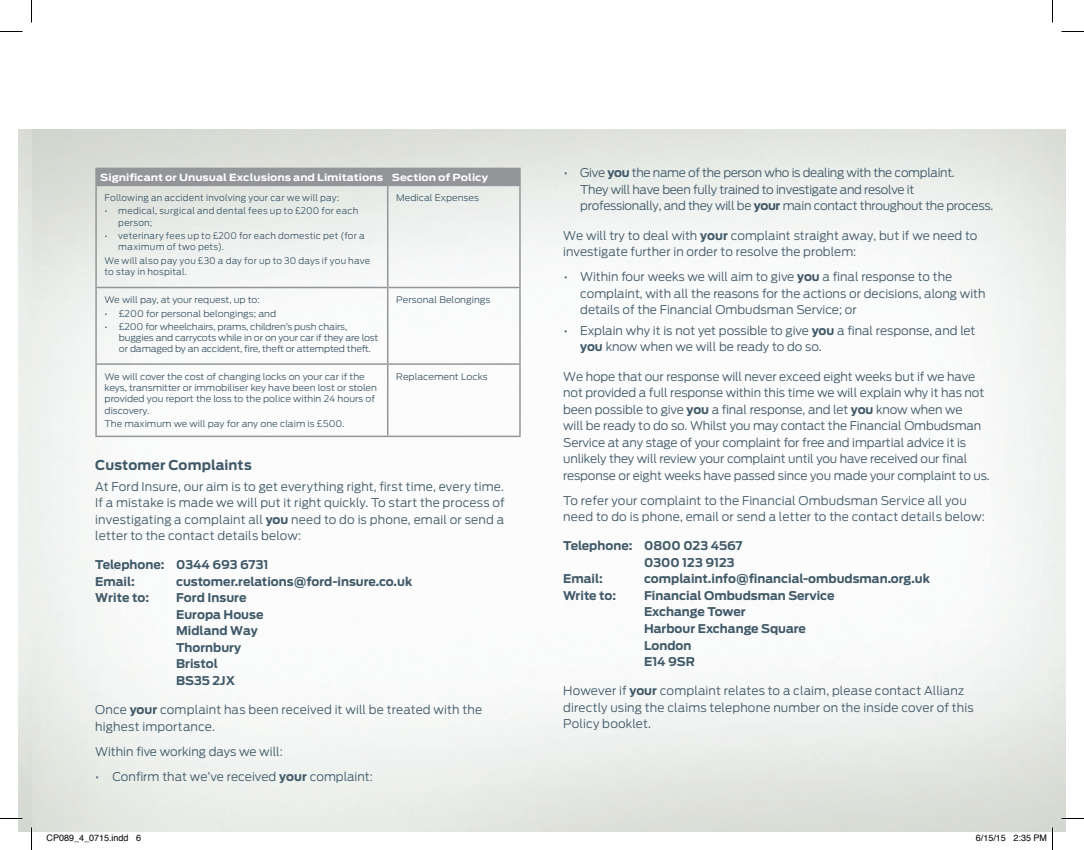
<style>
.page{position:relative;width:1084px;height:850px;background:#fff}
.page>*{position:absolute;margin:0;border:0;box-sizing:border-box;transform-origin:0 0}
.t1{font:700 13.5px "Ford Antenna";letter-spacing:.01em;color:#405968}
.t2{font:300 12px/16.5px "Ford Antenna";letter-spacing:-.005em;color:#405968}
.t3{font:700 12px/16.5px "Ford Antenna";color:#405968}
.t4{font:300 12px/16.5px "Ford Antenna";letter-spacing:-.025em;color:#405968}
.t5{font:300 12px/16.5px "Ford Antenna";letter-spacing:.015em;color:#405968}
.t6{font:700 9.75px "Ford Antenna";color:#fff;scale:1.13 1}
.t7{font:300 9px/11.2px "Ford Antenna";color:#405968;scale:1.05 1}
.t8{font:300 9px/11.2px "Ford Antenna";letter-spacing:.02em;color:#405968}
.t9{font:300 9px/11.2px "Ford Antenna";letter-spacing:.025em;color:#405968}
.t10{font:9px "Helvetica";color:#000}
.s1{font-weight:700}
</style>
<div class="page">
<div style="left:95px;top:168px;width:425px;height:17px;background:#939598"></div>
<hr style="left:95px;top:185px;width:293px;height:1px;background:#939598">
<hr style="left:95px;top:186px;width:2px;height:101px;background:#939598">
<hr style="left:388px;top:185px;width:132px;height:1px;background:#939598">
<hr style="left:387px;top:186px;width:1px;height:101px;background:#939598">
<hr style="left:519px;top:186px;width:1px;height:101px;background:#939598">
<hr style="left:95px;top:287px;width:293px;height:1px;background:#939598">
<hr style="left:95px;top:288px;width:2px;height:75px;background:#939598">
<hr style="left:388px;top:287px;width:132px;height:1px;background:#939598">
<hr style="left:387px;top:288px;width:1px;height:75px;background:#939598">
<hr style="left:519px;top:288px;width:1px;height:75px;background:#939598">
<hr style="left:95px;top:363px;width:293px;height:2px;background:#939598">
<hr style="left:95px;top:365px;width:2px;height:70px;background:#939598">
<hr style="left:388px;top:363px;width:132px;height:2px;background:#939598">
<hr style="left:387px;top:365px;width:1px;height:70px;background:#939598">
<hr style="left:519px;top:365px;width:1px;height:70px;background:#939598">
<hr style="left:95px;top:435px;width:293px;height:2px;background:#939598">
<hr style="left:388px;top:435px;width:132px;height:2px;background:#939598">
<svg style="left:0;top:31px;width:22px;height:1px"></svg>
<svg style="left:1061px;top:31px;width:22px;height:1px"></svg>
<svg style="left:0;top:818px;width:22px;height:1px"></svg>
<svg style="left:1061px;top:818px;width:22px;height:1px"></svg>
<svg style="left:31px;top:0;width:1px;height:22px"></svg>
<svg style="left:31px;top:827px;width:1px;height:23px"></svg>
<svg style="left:1052px;top:0;width:1px;height:22px"></svg>
<svg style="left:1052px;top:827px;width:1px;height:23px"></svg>
<p class="t6" style="left:100px;top:168px;width:345px">Significant or Unusual Exclusions and Limitations Section of Policy</p>
<p class="t8" style="left:105px;top:191px;width:236px">Following an accident involving your car we will pay:</p>
<p class="t9" style="left:118px;top:204px;width:241px;text-indent:-14px">• medical, surgical and dental fees up to £200 for each person;</p>
<p class="t8" style="left:118px;top:229px;width:248px;text-indent:-14px">• veterinary fees up to £200 for each domestic pet (for a maximum of two pets).</p>
<p class="t8" style="left:105px;top:254px;width:267px">We will also pay you £30 a day for up to 30 days if you have to stay in hospital.</p>
<p class="t7" style="left:396px;top:191px;width:80px">Medical Expenses</p>
<p class="t7" style="left:105px;top:293px;width:149px">We will pay, at your request, up to:</p>
<p class="t7" style="left:105px;top:306px;width:165px">• £200 for personal belongings; and</p>
<p class="t7" style="left:119px;top:320px;width:249px;text-indent:-14px">• £200 for wheelchairs, prams, children’s push chairs, buggies and carrycots while in or on your car if they are lost or damaged by an accident, fire, theft or attempted theft.</p>
<p class="t7" style="left:105px;top:370px;width:261px">We will cover the cost of changing locks on your car if the keys, transmitter or immobiliser key have been lost or stolen provided you report the loss to the police within 24 hours of discovery.</p>
<p class="t7" style="left:105px;top:417px;width:230px">The maximum we will pay for any one claim is £500.</p>
<p class="t7" style="left:396px;top:293px;width:91px">Personal Belongings</p>
<p class="t7" style="left:396px;top:370px;width:89px">Replacement Locks</p>
<p class="t1" style="left:95px;top:453px;width:158px">Customer Complaints</p>
<p class="t2" style="left:95px;top:476px;width:411px;text-align:justify">At Ford Insure, our aim is to get everything right, first time, every time.<br>If a mistake is made we will put it right quickly. To start the process of investigating a complaint all <span class="s1">you</span> need to do is phone, email or send a letter to the contact details below:</p>
<p class="t3" style="left:95px;top:555px;width:175px">Telephone: 0344 693 6731<br>Email:</p>
<p class="t3" style="left:176px;top:572px;width:238px">customer.relations@ford-insure.co.uk</p>
<p class="t3" style="left:95px;top:588px;width:55px">Write to:</p>
<p class="t3" style="left:176px;top:588px;width:89px">Ford Insure<br>Europa House<br>Midland Way<br>Thornbury<br>Bristol<br>BS35 2JX</p>
<p class="t2" style="left:95px;top:700px;width:388px">Once <span class="s1">your</span> complaint has been received it will be treated with the highest importance.</p>
<p class="t2" style="left:95px;top:741px;width:189px">Within five working days we will:</p>
<p class="t2" style="left:95px;top:766px;width:279px">• Confirm that we’ve received <span class="s1">your</span> complaint:</p>
<p class="t4" style="left:580px;top:163px;width:414px;text-indent:-16px">• Give <span class="s1">you</span> the name of the person who is dealing with the complaint.<br>They will have been fully trained to investigate and resolve it professionally, and they will be <span class="s1">your</span> main contact throughout the process.</p>
<p class="t2" style="left:563px;top:225px;width:416px">We will try to deal with <span class="s1">your</span> complaint straight away, but if we need to investigate further in order to resolve the problem:</p>
<p class="t2" style="left:580px;top:267px;width:407px;text-indent:-16px">• Within four weeks we will aim to give <span class="s1">you</span> a final response to the complaint, with all the reasons for the actions or decisions, along with details of the Financial Ombudsman Service; or</p>
<p class="t2" style="left:580px;top:321px;width:397px;text-indent:-16px">• Explain why it is not yet possible to give <span class="s1">you</span> a final response, and let <span class="s1">you</span> know when we will be ready to do so.</p>
<p class="t2" style="left:563px;top:366px;width:428px">We hope that our response will never exceed eight weeks but if we have not provided a full response within this time we will explain why it has not been possible to give <span class="s1">you</span> a final response, and let <span class="s1">you</span> know when we<br>will be ready to do so. Whilst you may contact the Financial Ombudsman Service at any stage of your complaint for free and impartial advice it is unlikely they will review your complaint until you have received our final response or eight weeks have passed since you made your complaint to us.</p>
<p class="t5" style="left:563px;top:490px;width:423px">To refer your complaint to the Financial Ombudsman Service all you need to do is phone, email or send a letter to the contact details below:</p>
<p class="t3" style="left:563px;top:536px;width:181px">Telephone: 0800 023 4567</p>
<p class="t3" style="left:644px;top:553px;width:92px">0300 123 9123</p>
<p class="t3" style="left:563px;top:569px;width:41px">Email:</p>
<p class="t3" style="left:644px;top:569px;width:287px">complaint.info@financial-ombudsman.org.uk</p>
<p class="t3" style="left:563px;top:586px;width:54px">Write to:</p>
<p class="t3" style="left:644px;top:586px;width:192px">Financial Ombudsman Service<br>Exchange Tower<br>Harbour Exchange Square<br>London<br>E14 9SR</p>
<p class="t2" style="left:563px;top:681px;width:412px">However if <span class="s1">your</span> complaint relates to a claim, please contact Allianz directly using the claims telephone number on the inside cover of this<br>Policy booklet.</p>
<p class="t10" style="left:46px;top:831px;width:96px">CP089_4_0715.indd 6</p>
<p class="t10" style="left:975px;top:831px;width:73px">6/15/15 2:35 PM</p>
</div>
